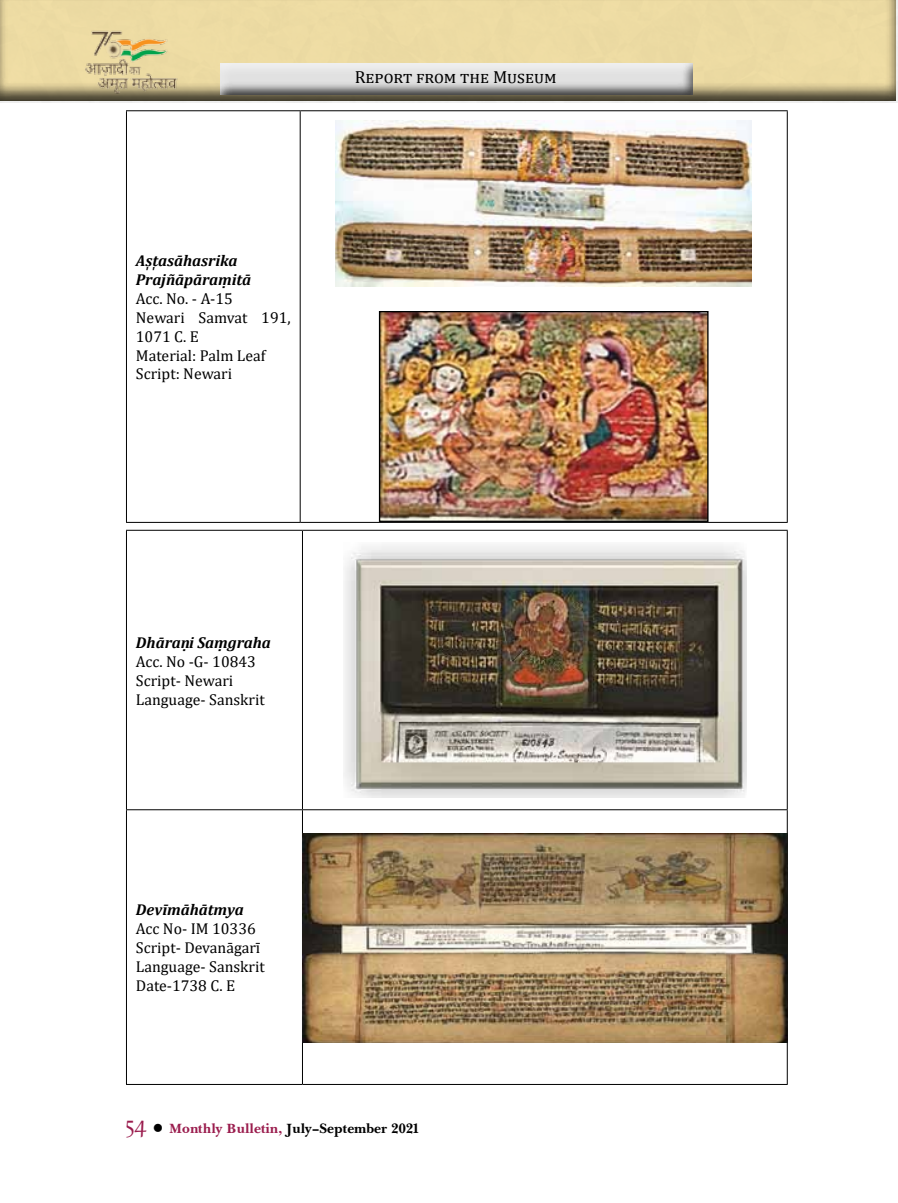
<style>
.page{position:relative;width:898px;height:1203px;background:#fff}
.page>*{position:absolute;margin:0;border:0;box-sizing:border-box;transform-origin:0 0}
.t1{font:17.5px "Cambria";letter-spacing:.065em;color:#000}
.t2{font:15.75px/18.9px "Cambria";color:#000}
.t3{font:italic 700 15.75px/18.9px "Cambria";color:#000}
.t4{font:14px "Baskerville Handcut BOLD";color:#000}
.s1{font-family:"Dauphin Plain";font-size:24.5px;color:#9a1c4d}
.s2{color:#9a1c4d}
</style>
<div class="page">
<img style="left:0;top:0;width:898px;height:102px">
<div style="left:220px;top:63px;width:476px;height:35px;background:#000;opacity:.75"></div>
<img style="left:84px;top:29px;width:100px;height:67px">
<hr style="left:897px;top:0;width:1px;height:101px;background:#eee">
<hr style="left:126px;top:110px;width:174px;height:1px;background:#000">
<hr style="left:126px;top:111px;width:1px;height:411px;background:#000">
<hr style="left:300px;top:110px;width:487px;height:1px;background:#000">
<hr style="left:300px;top:111px;width:1px;height:411px;background:#000">
<hr style="left:787px;top:111px;width:1px;height:411px;background:#000">
<hr style="left:126px;top:522px;width:174px;height:1px;background:#000">
<hr style="left:300px;top:522px;width:487px;height:1px;background:#000">
<img style="left:336px;top:121px;width:416px;height:165px">
<img style="left:381px;top:313px;width:325px;height:207px">
<div style="left:379px;top:311px;width:329px;height:211px;border:1px solid #000"></div>
<hr style="left:126px;top:529px;width:176px;height:1px;background:#000">
<hr style="left:126px;top:530px;width:1px;height:279px;background:#000">
<hr style="left:302px;top:529px;width:486px;height:1px;background:#000">
<hr style="left:302px;top:530px;width:1px;height:279px;background:#000">
<hr style="left:787px;top:530px;width:1px;height:279px;background:#000">
<hr style="left:126px;top:809px;width:176px;height:1px;background:#000">
<hr style="left:126px;top:810px;width:1px;height:273px;background:#000">
<hr style="left:302px;top:809px;width:486px;height:1px;background:#000">
<hr style="left:302px;top:810px;width:1px;height:273px;background:#000">
<hr style="left:787px;top:810px;width:1px;height:273px;background:#000">
<hr style="left:126px;top:1083px;width:176px;height:1px;background:#000">
<hr style="left:302px;top:1083px;width:486px;height:1px;background:#000">
<img style="left:344px;top:545px;width:402px;height:252px">
<img style="left:302px;top:833px;width:485px;height:209px">
<p class="t1" style="left:355px;top:67px;width:203px">Report from the Museum</p>
<p class="t3" style="left:136px;top:250px;width:117px">As̩t̩asāhasrika<br>Prajñāpāraṃitā</p>
<p class="t2" style="left:136px;top:289px;width:156px">Acc. No. - A-15<br>Newari Samvat 191,<br>1071 C. E<br>Material: Palm Leaf<br>Script: Newari</p>
<p class="t3" style="left:136px;top:632px;width:136px">Dhārani Saṃgraha</p>
<p class="t2" style="left:136px;top:651px;width:130px">Acc. No -G- 10843<br>Script- Newari<br>Language- Sanskrit</p>
<p class="t3" style="left:136px;top:899px;width:109px">Devīmāhātmya</p>
<p class="t2" style="left:136px;top:919px;width:130px">Acc No- IM 10336<br>Script- Devanāgarī<br>Language- Sanskrit<br>Date-1738 C. E</p>
<p class="t4" style="left:126px;top:1120px;width:295px"><span class="s1">54</span> ● <span class="s2">Monthly Bulletin,</span> July–September 2021</p>
</div>
